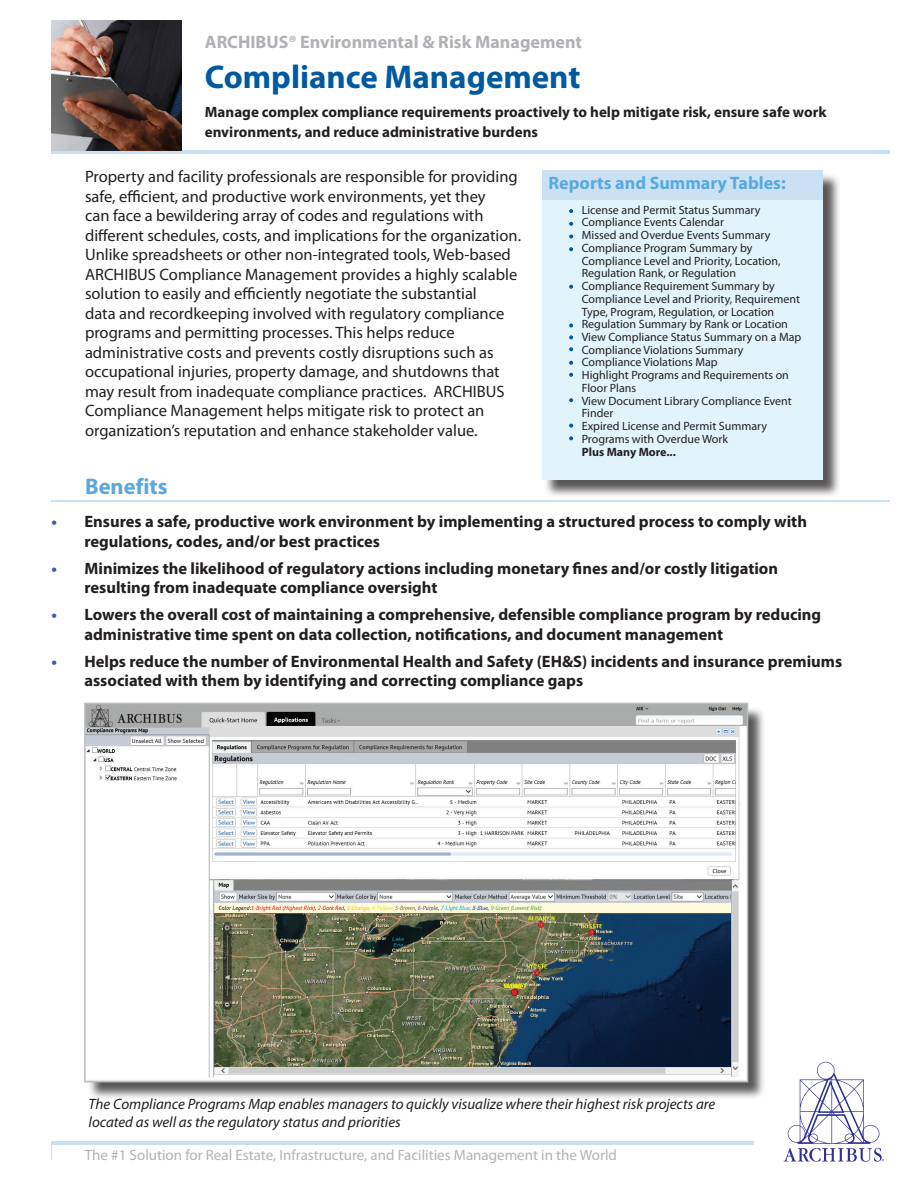
<style>
.page{position:relative;width:918px;height:1188px;background:#fff}
.page>*{position:absolute;margin:0;border:0;box-sizing:border-box;transform-origin:0 0}
.t1{font:700 33px "Myriad Pro";color:#015aa0}
.t2{font:700 22.5px "Myriad Pro";color:#5ba8dc}
.t3{font:700 18px "Myriad Pro";color:#b0b1b5}
.t4{font:700 18px "Myriad Pro";color:#5ba8dc}
.t5{font:16.5px/19.5px "Myriad Pro";color:#231f20}
.t6{font:700 16.5px/19.5px "Myriad Pro";color:#231f20}
.t7{font:italic 15px/18px "Myriad Pro";color:#231f20}
.t8{font:700 15px/19.5px "Myriad Pro";color:#231f20}
.t9{font:15px "Myriad Pro";color:#b2b3b7}
.t10{font:12px/12.8px "Myriad Pro";color:#231f20}
.t11{font:700 12px "Myriad Pro";color:#231f20}
.s1{color:#3a5ba5}
</style>
<div class="page">
<hr style="left:51px;top:151px;width:839px;height:3px;background:#cae1f4">
<hr style="left:52px;top:1142px;width:702px;height:3px;background:#cae1f4">
<svg style="left:784px;top:1062px;width:100px;height:100px"></svg>
<svg style="left:51px;top:1142px;width:1px;height:18px"></svg>
<div style="left:544px;top:173px;width:297px;height:325px;background:#231f20;opacity:.75"></div>
<div style="left:542px;top:170px;width:280px;height:309px;background:#e1f4fc"></div>
<div style="left:542px;top:170px;width:280px;height:29px;background:#cae1f4"></div>
<hr style="left:51px;top:500px;width:839px;height:2px;background:#cae1f4">
<img style="left:51px;top:21px;width:130px;height:129px">
<svg style="left:569px;top:222px;width:4px;height:4px"></svg>
<svg style="left:569px;top:235px;width:4px;height:4px"></svg>
<svg style="left:569px;top:361px;width:4px;height:4px"></svg>
<svg style="left:569px;top:209px;width:4px;height:4px"></svg>
<svg style="left:569px;top:247px;width:4px;height:4px"></svg>
<svg style="left:569px;top:335px;width:4px;height:4px"></svg>
<svg style="left:569px;top:323px;width:4px;height:4px"></svg>
<svg style="left:569px;top:424px;width:4px;height:4px"></svg>
<svg style="left:569px;top:436px;width:4px;height:4px"></svg>
<svg style="left:569px;top:398px;width:4px;height:4px"></svg>
<div style="left:87px;top:706px;width:679px;height:395px;background:#231f20;opacity:.75"></div>
<img style="left:87px;top:706px;width:658px;height:373px">
<div style="left:84px;top:703px;width:664px;height:379px;border:2px solid #bcbdc0"></div>
<svg style="left:569px;top:285px;width:4px;height:4px"></svg>
<svg style="left:569px;top:347px;width:4px;height:4px"></svg>
<svg style="left:569px;top:373px;width:4px;height:4px"></svg>
<p class="t3" style="left:205px;top:30px;width:379px">ARCHIBUS® Environmental &amp; Risk Management</p>
<h1 class="t1" style="left:205px;top:56px;width:377px">Compliance Management</h1>
<p class="t8" style="left:205px;top:102px;width:623px">Manage complex compliance requirements proactively to help mitigate risk, ensure safe work environments, and reduce administrative burdens</p>
<p class="t5" style="left:85px;top:167px;width:438px">Property and facility professionals are responsible for providing safe, efficient, and productive work environments, yet they<br>can face a bewildering array of codes and regulations with different schedules, costs, and implications for the organization.<br>Unlike spreadsheets or other non-integrated tools, Web-based ARCHIBUS Compliance Management provides a highly scalable solution to easily and efficiently negotiate the substantial<br>data and recordkeeping involved with regulatory compliance programs and permitting processes. This helps reduce administrative costs and prevents costly disruptions such as occupational injuries, property damage, and shutdowns that may result from inadequate compliance practices. ARCHIBUS Compliance Management helps mitigate risk to protect an organization’s reputation and enhance stakeholder value.</p>
<h2 class="t2" style="left:85px;top:472px;width:84px">Benefits</h2>
<p class="t6" style="left:84px;top:512px;width:724px;text-indent:-33px"><span class="s1">•</span> Ensures a safe, productive work environment by implementing a structured process to comply with regulations, codes, and/or best practices</p>
<p class="t6" style="left:84px;top:558px;width:695px;text-indent:-33px"><span class="s1">•</span> Minimizes the likelihood of regulatory actions including monetary fines and/or costly litigation resulting from inadequate compliance oversight</p>
<p class="t6" style="left:84px;top:605px;width:738px;text-indent:-33px"><span class="s1">•</span> Lowers the overall cost of maintaining a comprehensive, defensible compliance program by reducing administrative time spent on data collection, notifications, and document management</p>
<p class="t6" style="left:84px;top:651px;width:759px;text-indent:-33px"><span class="s1">•</span> Helps reduce the number of Environmental Health and Safety (EH&amp;S) incidents and insurance premiums associated with them by identifying and correcting compliance gaps</p>
<p class="t4" style="left:549px;top:171px;width:239px">Reports and Summary Tables:</p>
<p class="t10" style="left:582px;top:203px;width:221px">License and Permit Status Summary<br>Compliance Events Calendar<br>Missed and Overdue Events Summary<br>Compliance Program Summary by<br>Compliance Level and Priority, Location,<br>Regulation Rank, or Regulation<br>Compliance Requirement Summary by<br>Compliance Level and Priority, Requirement<br>Type, Program, Regulation, or Location<br>Regulation Summary by Rank or Location<br>View Compliance Status Summary on a Map<br>Compliance Violations Summary<br>Compliance Violations Map<br>Highlight Programs and Requirements on<br>Floor Plans<br>View Document Library Compliance Event<br>Finder<br>Expired License and Permit Summary<br>Programs with Overdue Work</p>
<p class="t11" style="left:582px;top:444px;width:96px">Plus Many More...</p>
<p class="t7" style="left:89px;top:1095px;width:628px">The Compliance Programs Map enables managers to quickly visualize where their highest risk projects are located as well as the regulatory status and priorities</p>
<p class="t9" style="left:85px;top:1145px;width:534px">The #1 Solution for Real Estate, Infrastructure, and Facilities Management in the World</p>
</div>
